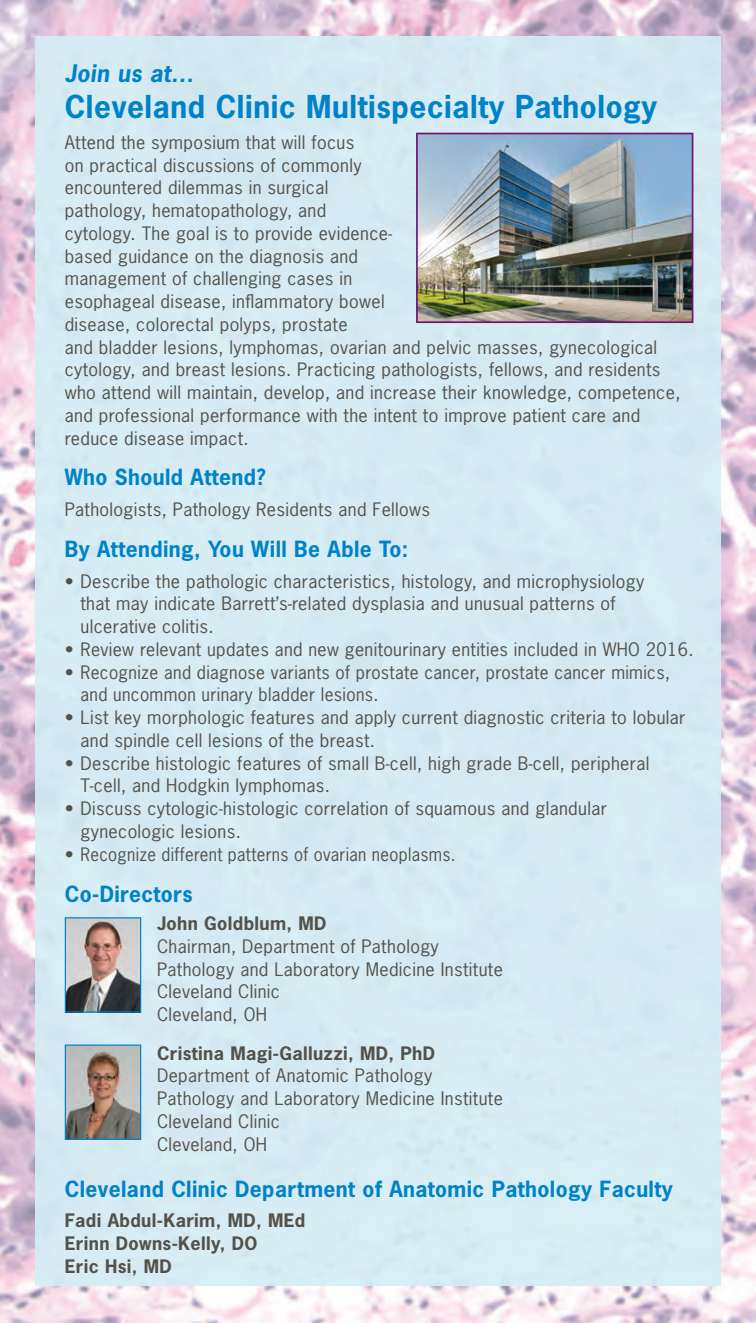
<style>
.page{position:relative;width:756px;height:1323px;background:#fff}
.page>*{position:absolute;margin:0;border:0;box-sizing:border-box;transform-origin:0 0}
.Header-main{font:700 29.75px "News Gothic Std";letter-spacing:.02em;color:#0082c8}
.Header-main-2{font:italic 700 22.75px "News Gothic Std";letter-spacing:.02em;color:#0082c8}
.Header-main-3{font:700 21px "News Gothic Std";letter-spacing:.02em;color:#0082c8}
.Copy-main{font:17.5px/22.8px "News Gothic Std";letter-spacing:.02em;color:#535249}
.Faculty-cred{font:17.5px "News Gothic Std";letter-spacing:.02em;color:#535249}
.Faculty-name{font:700 17.5px "News Gothic Std";letter-spacing:.02em;color:#535249}
</style>
<div class="page">
<img style="left:0;top:0;width:756px;height:1323px">
<div style="left:35px;top:37px;width:686px;height:1249px;background:#d4eef5"></div>
<img style="left:67px;top:1047px;width:72px;height:91px">
<div style="left:65px;top:1045px;width:76px;height:95px;border:1px solid #0082c8"></div>
<img style="left:67px;top:919px;width:72px;height:92px">
<div style="left:65px;top:917px;width:76px;height:96px;border:1px solid #0082c8"></div>
<img style="left:419px;top:136px;width:271px;height:184px">
<div style="left:416px;top:133px;width:277px;height:190px;border:2px solid #711271"></div>
<p class="Header-main-2" style="left:65px;top:59px;width:130px">Join us at...</p>
<p class="Header-main" style="left:65px;top:87px;width:594px">Cleveland Clinic Multispecialty Pathology</p>
<p class="Copy-main" style="left:65px;top:131px;width:617px">Attend the symposium that will focus<br>on practical discussions of commonly<br>encountered dilemmas in surgical<br>pathology, hematopathology, and<br>cytology. The goal is to provide evidence-<br>based guidance on the diagnosis and<br>management of challenging cases in<br>esophageal disease, inflammatory bowel<br>disease, colorectal polyps, prostate<br>and bladder lesions, lymphomas, ovarian and pelvic masses, gynecological cytology, and breast lesions. Practicing pathologists, fellows, and residents who attend will maintain, develop, and increase their knowledge, competence, and professional performance with the intent to improve patient care and reduce disease impact.</p>
<p class="Header-main-3" style="left:65px;top:464px;width:203px">Who Should Attend?</p>
<p class="Copy-main" style="left:65px;top:498px;width:367px">Pathologists, Pathology Residents and Fellows</p>
<p class="Header-main-3" style="left:65px;top:535px;width:345px">By Attending, You Will Be Able To:</p>
<p class="Copy-main" style="left:80px;top:570px;width:565px;text-indent:-16px">• Describe the pathologic characteristics, histology, and microphysiology that may indicate Barrett’s-related dysplasia and unusual patterns of ulcerative colitis.</p>
<p class="Copy-main" style="left:65px;top:638px;width:630px">• Review relevant updates and new genitourinary entities included in WHO 2016.</p>
<p class="Copy-main" style="left:80px;top:661px;width:591px;text-indent:-16px">• Recognize and diagnose variants of prostate cancer, prostate cancer mimics, and uncommon urinary bladder lesions.</p>
<p class="Copy-main" style="left:80px;top:706px;width:607px;text-indent:-16px">• List key morphologic features and apply current diagnostic criteria to lobular and spindle cell lesions of the breast.</p>
<p class="Copy-main" style="left:80px;top:752px;width:571px;text-indent:-16px">• Describe histologic features of small B-cell, high grade B-cell, peripheral<br>T-cell, and Hodgkin lymphomas.</p>
<p class="Copy-main" style="left:80px;top:797px;width:528px;text-indent:-16px">• Discuss cytologic-histologic correlation of squamous and glandular gynecologic lesions.</p>
<p class="Copy-main" style="left:65px;top:843px;width:393px">• Recognize different patterns of ovarian neoplasms.</p>
<p class="Header-main-3" style="left:65px;top:880px;width:129px">Co-Directors</p>
<p class="Faculty-name" style="left:157px;top:912px;width:171px">John Goldblum, MD</p>
<p class="Faculty-cred" style="left:157px;top:935px;width:283px">Chairman, Department of Pathology</p>
<p class="Faculty-cred" style="left:157px;top:958px;width:347px">Pathology and Laboratory Medicine Institute</p>
<p class="Faculty-cred" style="left:157px;top:980px;width:125px">Cleveland Clinic</p>
<p class="Faculty-cred" style="left:157px;top:1003px;width:112px">Cleveland, OH</p>
<p class="Faculty-name" style="left:157px;top:1041px;width:280px">Cristina Magi-Galluzzi, MD, PhD</p>
<p class="Faculty-cred" style="left:157px;top:1064px;width:277px">Department of Anatomic Pathology</p>
<p class="Faculty-cred" style="left:157px;top:1087px;width:347px">Pathology and Laboratory Medicine Institute</p>
<p class="Faculty-cred" style="left:157px;top:1110px;width:125px">Cleveland Clinic</p>
<p class="Faculty-cred" style="left:157px;top:1133px;width:112px">Cleveland, OH</p>
<p class="Header-main-3" style="left:65px;top:1175px;width:610px">Cleveland Clinic Department of Anatomic Pathology Faculty</p>
<p class="Faculty-name" style="left:65px;top:1209px;width:242px">Fadi Abdul-Karim, MD, MEd</p>
<p class="Faculty-name" style="left:65px;top:1232px;width:194px">Erinn Downs-Kelly, DO</p>
<p class="Faculty-name" style="left:65px;top:1255px;width:109px">Eric Hsi, MD</p>
</div>
